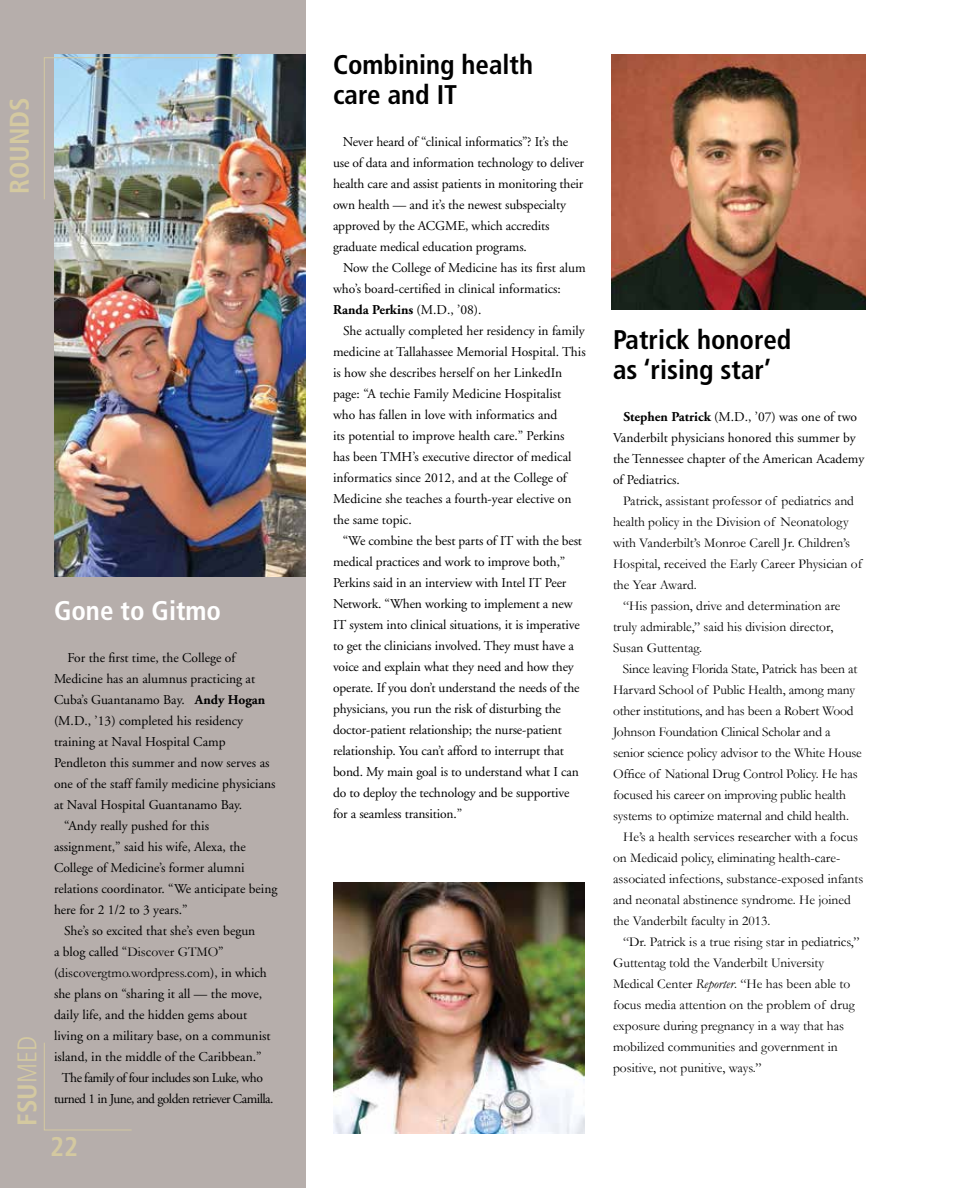
<style>
.page{position:relative;width:972px;height:1188px;background:#fff}
.page>*{position:absolute;margin:0;border:0;box-sizing:border-box;transform-origin:0 0}
.t1{font:700 condensed 27px/30px "Frutiger LT Std";color:#000}
.t2{font:700 condensed 27px "Frutiger LT Std";color:#d4c9a0}
.t3{font:700 condensed 27px "Frutiger LT Std";color:#fff}
.t4{font:13.5px/21px "Adobe Garamond";color:#000}
.t5{font:13.5px "Garamond";color:#000}
.t6{font:13.5px "Adobe Garamond";letter-spacing:-.04em;color:#000}
.s1{font-weight:300}
.s2{font-weight:700}
.s3{font-family:"Garamond"}
.s4{font-family:"Adobe Garamond"}
.s5{font-style:italic}
</style>
<div class="page">
<div style="left:0;top:0;width:306px;height:1188px;background:#b6aeab"></div>
<img style="left:612px;top:54px;width:254px;height:255px">
<img style="left:54px;top:54px;width:252px;height:523px">
<img style="left:333px;top:882px;width:252px;height:252px">
<img style="left:44px;top:57px;width:198px;height:143px">
<svg style="left:44px;top:1043px;width:87px;height:87px"></svg>
<h1 class="t2" style="left:4px;top:194px;width:99px;rotate:-90deg">ROUNDS</h1>
<h1 class="t2" style="left:11px;top:1126px;width:91px;rotate:-90deg">FSU<span class="s1">MED</span></h1>
<h1 class="t3" style="left:54px;top:594px;width:169px">Gone to Gitmo</h1>
<p class="t4" style="left:68px;top:647px;width:169px">For the first time, the College of</p>
<p class="t4" style="left:54px;top:668px;width:203px">Medicine has an alumnus practicing at</p>
<p class="t4" style="left:54px;top:689px;width:213px">Cuba’s Guantanamo Bay. <span class="s2">Andy Hogan</span></p>
<p class="t4" style="left:54px;top:710px;width:191px">(M.D., ’13) completed his residency</p>
<p class="t4" style="left:54px;top:731px;width:173px">training at Naval Hospital Camp</p>
<p class="t4" style="left:54px;top:752px;width:217px">Pendleton this summer and now serves as</p>
<p class="t4" style="left:54px;top:773px;width:223px">one of the staff family medicine physicians</p>
<p class="t4" style="left:54px;top:794px;width:190px">at Naval Hospital Guantanamo Bay.</p>
<p class="t4" style="left:64px;top:815px;width:146px">“Andy really pushed for this</p>
<p class="t4" style="left:54px;top:836px;width:193px">assignment,” said his wife, Alexa, the</p>
<p class="t4" style="left:54px;top:857px;width:192px">College of Medicine’s former alumni</p>
<p class="t4" style="left:54px;top:878px;width:225px">relations coordinator. “We anticipate being</p>
<p class="t4" style="left:54px;top:899px;width:135px">here for 2 1/2 to 3 years.”</p>
<p class="t4" style="left:64px;top:920px;width:193px">She’s so excited that she’s even begun</p>
<p class="t4" style="left:54px;top:941px;width:171px">a blog called “<span class="s3">Discover GTMO</span>”</p>
<p class="t5" style="left:54px;top:964px;width:214px"><span class="s4">(</span>discovergtmo.wordpress.com<span class="s4">), in which</span></p>
<p class="t4" style="left:54px;top:983px;width:210px">she plans on “sharing it all — the move,</p>
<p class="t4" style="left:54px;top:1004px;width:195px">daily life, and the hidden gems about</p>
<p class="t4" style="left:54px;top:1025px;width:218px">living on a military base, on a communist</p>
<p class="t4" style="left:54px;top:1046px;width:209px">island, in the middle of the Caribbean.”</p>
<p class="t6" style="left:62px;top:1070px;width:203px">The family of four includes son Luke, who</p>
<p class="t6" style="left:54px;top:1091px;width:221px">turned 1 in June, and golden retriever Camilla.</p>
<h1 class="t2" style="left:50px;top:1131px;width:30px">22</h1>
<h1 class="t1" style="left:333px;top:50px;width:202px">Combining health care and IT</h1>
<p class="t4" style="left:333px;top:132px;width:253px;text-indent:10px">Never heard of “clinical informatics”? It’s the use of data and information technology to deliver health care and assist patients in monitoring their own health — and it’s the newest subspecialty approved by the ACGME, which accredits graduate medical education programs.</p>
<p class="t4" style="left:333px;top:258px;width:254px;text-indent:10px">Now the College of Medicine has its first alum who’s board-certified in clinical informatics:<br><span class="s2">Randa Perkins</span> (M.D., ’08).</p>
<p class="t4" style="left:333px;top:321px;width:254px;text-indent:10px">She actually completed her residency in family medicine at Tallahassee Memorial Hospital. This is how she describes herself on her LinkedIn page: “A techie Family Medicine Hospitalist who has fallen in love with informatics and<br>its potential to improve health care.” Perkins<br>has been TMH’s executive director of medical informatics since 2012, and at the College of Medicine she teaches a fourth-year elective on the same topic.</p>
<p class="t4" style="left:333px;top:531px;width:251px;text-indent:10px">“We combine the best parts of IT with the best medical practices and work to improve both,” Perkins said in an interview with Intel IT Peer Network. “When working to implement a new IT system into clinical situations, it is imperative to get the clinicians involved. They must have a voice and explain what they need and how they operate. If you don’t understand the needs of the physicians, you run the risk of disturbing the doctor-patient relationship; the nurse-patient relationship. You can’t afford to interrupt that bond. My main goal is to understand what I can do to deploy the technology and be supportive for a seamless transition.”</p>
<h1 class="t1" style="left:613px;top:325px;width:180px">Patrick honored as ‘rising star’</h1>
<p class="t4" style="left:613px;top:407px;width:253px;text-indent:11px"><span class="s2">Stephen Patrick</span> (M.D., ’07) was one of two Vanderbilt physicians honored this summer by the Tennessee chapter of the American Academy of Pediatrics.</p>
<p class="t5" style="left:623px;top:493px;width:232px">Patrick, assistant professor of pediatrics and</p>
<p class="t5" style="left:613px;top:514px;width:237px">health policy in the Division of Neonatology</p>
<p class="t5" style="left:613px;top:535px;width:238px">with Vanderbilt’s Monroe Carell Jr. Children’s</p>
<p class="t5" style="left:613px;top:556px;width:251px">Hospital, received the Early Career Physician of</p>
<p class="t5" style="left:613px;top:577px;width:85px">the Year Award.</p>
<p class="t5" style="left:623px;top:598px;width:219px">“His passion, drive and determination are</p>
<p class="t5" style="left:613px;top:619px;width:222px">truly admirable,” said his division director,</p>
<p class="t5" style="left:613px;top:640px;width:90px">Susan Guttentag.</p>
<p class="t5" style="left:623px;top:661px;width:236px">Since leaving Florida State, Patrick has been at</p>
<p class="t5" style="left:613px;top:682px;width:244px">Harvard School of Public Health, among many</p>
<p class="t5" style="left:613px;top:703px;width:242px">other institutions, and has been a Robert Wood</p>
<p class="t5" style="left:613px;top:724px;width:219px">Johnson Foundation Clinical Scholar and a</p>
<p class="t5" style="left:613px;top:745px;width:250px">senior science policy advisor to the White House</p>
<p class="t5" style="left:613px;top:766px;width:246px">Office of National Drug Control Policy. He has</p>
<p class="t5" style="left:613px;top:787px;width:235px">focused his career on improving public health</p>
<p class="t5" style="left:613px;top:808px;width:237px">systems to optimize maternal and child health.</p>
<p class="t5" style="left:623px;top:829px;width:236px">He’s a health services researcher with a focus</p>
<p class="t5" style="left:613px;top:850px;width:229px">on Medicaid policy, eliminating health-care-</p>
<p class="t5" style="left:613px;top:871px;width:252px">associated infections, substance-exposed infants</p>
<p class="t5" style="left:613px;top:892px;width:239px">and neonatal abstinence syndrome. He joined</p>
<p class="t5" style="left:613px;top:913px;width:159px">the Vanderbilt faculty in 2013.</p>
<p class="t5" style="left:623px;top:934px;width:238px">“Dr. Patrick is a true rising star in pediatrics,”</p>
<p class="t5" style="left:613px;top:955px;width:213px">Guttentag told the Vanderbilt University</p>
<p class="t5" style="left:613px;top:976px;width:239px">Medical Center <span class="s5">Reporter</span>. “He has been able to</p>
<p class="t5" style="left:613px;top:997px;width:243px">focus media attention on the problem of drug</p>
<p class="t5" style="left:613px;top:1018px;width:233px">exposure during pregnancy in a way that has</p>
<p class="t5" style="left:613px;top:1039px;width:226px">mobilized communities and government in</p>
<p class="t5" style="left:613px;top:1060px;width:150px">positive, not punitive, ways.”</p>
</div>
